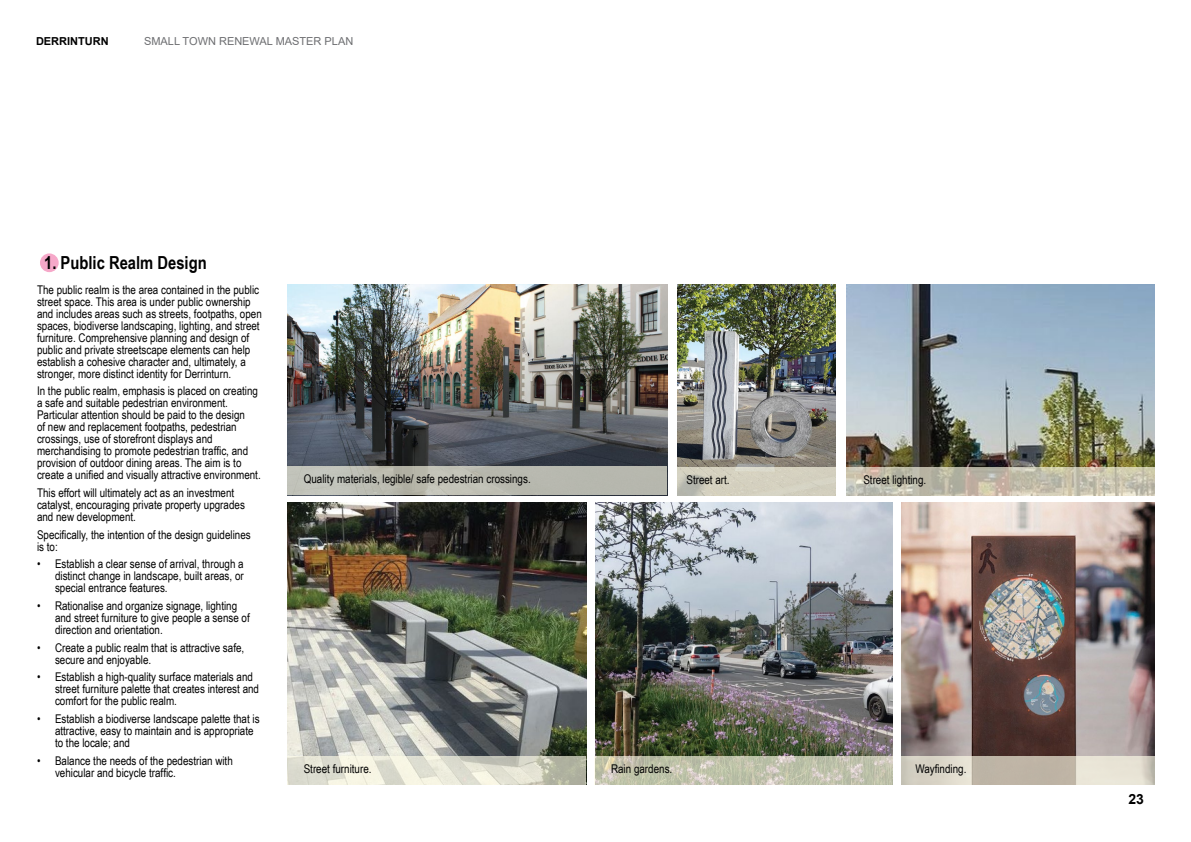
<style>
.page{position:relative;width:1191px;height:842px;background:#fff}
.page>*{position:absolute;margin:0;border:0;box-sizing:border-box;transform-origin:0 0}
.Heading_2{font:700 18px "Arial Narrow";color:#000}
.t1{font:700 14px "Arial";color:#000}
.t2{font:12px/12px "Arial Narrow";color:#000}
.t3{font:11px "Arial";color:#6d6e71}
.t4{font:700 11px "Arial";color:#000}
</style>
<div class="page">
<div style="left:40px;top:253px;width:19px;height:19px;background:#f6a8c9;border-radius:50%"></div>
<img style="left:288px;top:285px;width:379px;height:181px">
<svg style="left:288px;top:466px;width:379px;height:29px;fill:#b8b9af"></svg>
<img style="left:677px;top:285px;width:158px;height:182px">
<svg style="left:677px;top:467px;width:158px;height:28px;fill:#d4d0c0"></svg>
<img style="left:846px;top:285px;width:309px;height:182px">
<svg style="left:846px;top:467px;width:309px;height:28px"></svg>
<img style="left:288px;top:503px;width:298px;height:253px">
<svg style="left:288px;top:756px;width:298px;height:28px"></svg>
<img style="left:595px;top:503px;width:297px;height:253px">
<svg style="left:594px;top:756px;width:298px;height:28px;fill:#c0c3ab"></svg>
<img style="left:901px;top:503px;width:254px;height:253px">
<svg style="left:901px;top:756px;width:254px;height:28px"></svg>
<p class="t4" style="left:36px;top:33px;width:74px">DERRINTURN</p>
<p class="t3" style="left:144px;top:33px;width:211px">SMALL TOWN RENEWAL MASTER PLAN</p>
<p class="Heading_2" style="left:44px;top:249px;width:164px">1. Public Realm Design</p>
<p class="t2" style="left:37px;top:283px;width:226px">The public realm is the area contained in the public street space. This area is under public ownership and includes areas such as streets, footpaths, open spaces, biodiverse landscaping, lighting, and street furniture. Comprehensive planning and design of public and private streetscape elements can help establish a cohesive character and, ultimately, a stronger, more distinct identity for Derrinturn.</p>
<p class="t2" style="left:37px;top:385px;width:225px">In the public realm, emphasis is placed on creating a safe and suitable pedestrian environment.<br>Particular attention should be paid to the design<br>of new and replacement footpaths, pedestrian crossings, use of storefront displays and merchandising to promote pedestrian traffic, and provision of outdoor dining areas. The aim is to create a unified and visually attractive environment.</p>
<p class="t2" style="left:37px;top:486px;width:209px">This effort will ultimately act as an investment catalyst, encouraging private property upgrades and new development.</p>
<p class="t2" style="left:37px;top:528px;width:215px">Specifically, the intention of the design guidelines is to:</p>
<p class="t2" style="left:55px;top:558px;width:190px;text-align:justify;text-indent:-18px">• Establish a clear sense of arrival, through a distinct change in landscape, built areas, or special entrance features.</p>
<p class="t2" style="left:55px;top:599px;width:196px;text-indent:-18px">• Rationalise and organize signage, lighting and street furniture to give people a sense of direction and orientation.</p>
<p class="t2" style="left:55px;top:641px;width:191px;text-indent:-18px">• Create a public realm that is attractive safe, secure and enjoyable.</p>
<p class="t2" style="left:55px;top:671px;width:206px;text-indent:-18px">• Establish a high-quality surface materials and street furniture palette that creates interest and comfort for the public realm.</p>
<p class="t2" style="left:55px;top:712px;width:206px;text-indent:-18px">• Establish a biodiverse landscape palette that is attractive, easy to maintain and is appropriate to the locale; and</p>
<p class="t2" style="left:55px;top:754px;width:179px;text-indent:-18px">• Balance the needs of the pedestrian with vehicular and bicycle traffic.</p>
<p class="t2" style="left:304px;top:473px;width:228px">Quality materials, legible/ safe pedestrian crossings.</p>
<p class="t2" style="left:686px;top:473px;width:45px">Street art.</p>
<p class="t2" style="left:863px;top:473px;width:64px">Street lighting.</p>
<p class="t2" style="left:304px;top:762px;width:69px">Street furniture.</p>
<p class="t2" style="left:611px;top:762px;width:63px">Rain gardens.</p>
<p class="t2" style="left:915px;top:762px;width:53px">Wayfinding.</p>
<p class="t1" style="left:1128px;top:789px;width:17px">23</p>
</div>
